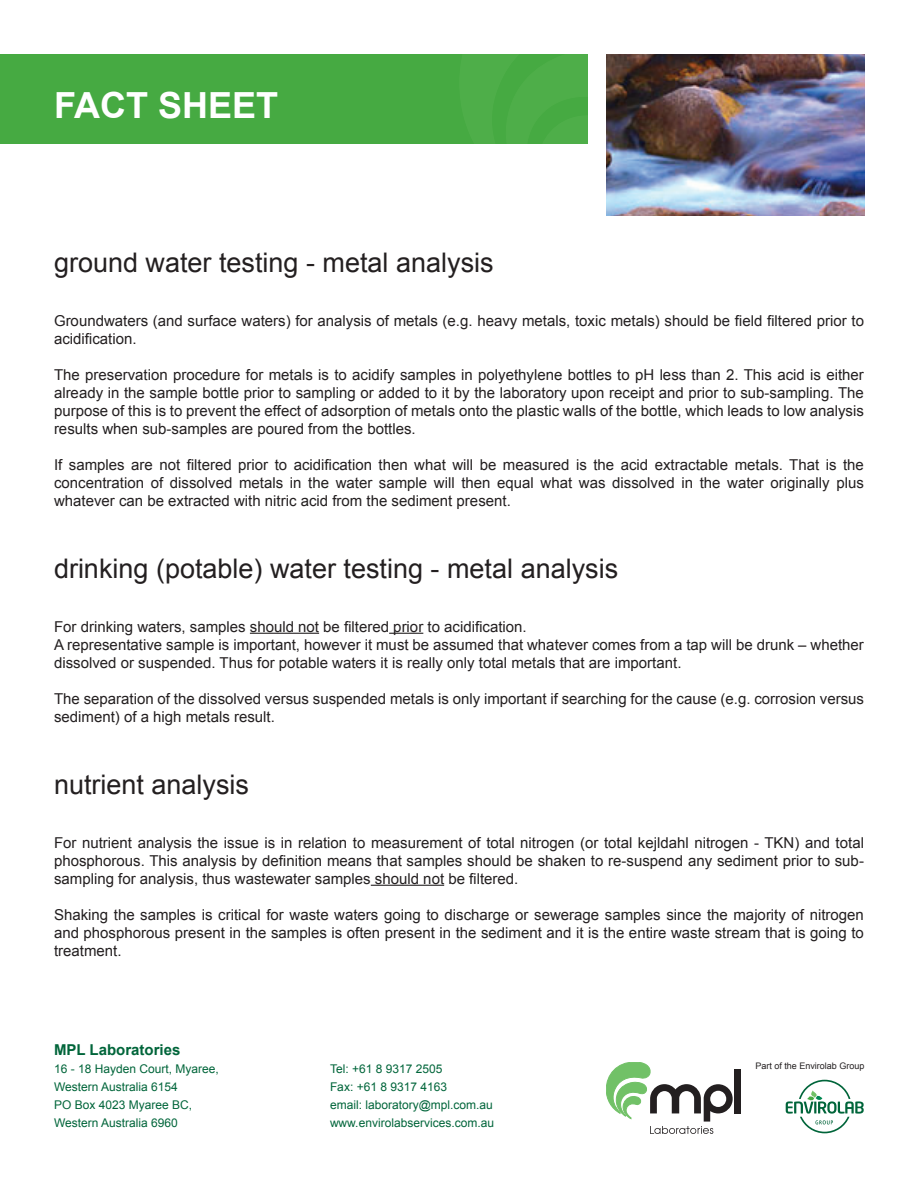
<style>
.page{position:relative;width:918px;height:1188px;background:#fff}
.page>*{position:absolute;margin:0;border:0;box-sizing:border-box;transform-origin:0 0}
.t1{font:700 36px "Arial";color:#fff}
.t2{font:27px "Arial";color:#231f20}
.t3{font:15px/18px "Arial";color:#231f20;text-align:justify}
.t4{font:700 15px "Arial";color:#00653a}
.t5{font:12px/18px "Arial";color:#00653a}
.t6{font:9px "Arial";color:#231f20}
</style>
<div class="page">
<div style="left:1px;top:54px;width:587px;height:90px;background:#46aa42"></div>
<svg style="left:786px;top:1080px;width:78px;height:53px"></svg>
<div style="left:735px;top:1069px;width:6px;height:44px;background:#231f20"></div>
<svg style="left:606px;top:1062px;width:127px;height:72px"></svg>
<hr style="left:250px;top:633px;width:69px;height:1px;background:#231f20">
<hr style="left:389px;top:633px;width:34px;height:1px;background:#231f20">
<hr style="left:371px;top:885px;width:73px;height:1px;background:#231f20">
<img style="left:606px;top:54px;width:258px;height:162px">
<h1 class="t1" style="left:54px;top:81px;width:226px">FACT SHEET</h1>
<h2 class="t2" style="left:54px;top:244px;width:441px">ground water testing - metal analysis</h2>
<p class="t3" style="left:54px;top:312px;width:812px">Groundwaters (and surface waters) for analysis of metals (e.g. heavy metals, toxic metals) should be field filtered prior to acidification.</p>
<p class="t3" style="left:54px;top:366px;width:811px">The preservation procedure for metals is to acidify samples in polyethylene bottles to pH less than 2. This acid is either already in the sample bottle prior to sampling or added to it by the laboratory upon receipt and prior to sub-sampling. The purpose of this is to prevent the effect of adsorption of metals onto the plastic walls of the bottle, which leads to low analysis results when sub-samples are poured from the bottles.</p>
<p class="t3" style="left:54px;top:456px;width:811px">If samples are not filtered prior to acidification then what will be measured is the acid extractable metals. That is the concentration of dissolved metals in the water sample will then equal what was dissolved in the water originally plus whatever can be extracted with nitric acid from the sediment present.</p>
<h2 class="t2" style="left:54px;top:550px;width:566px">drinking (potable) water testing - metal analysis</h2>
<p class="t3" style="left:54px;top:618px;width:811px;text-align:left">For drinking waters, samples should not be filtered prior to acidification.<br>A representative sample is important, however it must be assumed that whatever comes from a tap will be drunk – whether dissolved or suspended. Thus for potable waters it is really only total metals that are important.</p>
<p class="t3" style="left:54px;top:690px;width:812px">The separation of the dissolved versus suspended metals is only important if searching for the cause (e.g. corrosion versus sediment) of a high metals result.</p>
<h2 class="t2" style="left:54px;top:766px;width:197px">nutrient analysis</h2>
<p class="t3" style="left:54px;top:834px;width:812px">For nutrient analysis the issue is in relation to measurement of total nitrogen (or total kejldahl nitrogen - TKN) and total phosphorous. This analysis by definition means that samples should be shaken to re-suspend any sediment prior to sub&shy;sampling for analysis, thus wastewater samples should not be filtered.</p>
<p class="t3" style="left:54px;top:906px;width:811px">Shaking the samples is critical for waste waters going to discharge or sewerage samples since the majority of nitrogen and phosphorous present in the samples is often present in the sediment and it is the entire waste stream that is going to treatment.</p>
<p class="t4" style="left:54px;top:1040px;width:128px">MPL Laboratories</p>
<p class="t5" style="left:54px;top:1060px;width:166px">16 - 18 Hayden Court, Myaree,<br>Western Australia 6154<br>PO Box 4023 Myaree BC,<br>Western Australia 6960</p>
<p class="t5" style="left:330px;top:1060px;width:166px">Tel: +61 8 9317 2505<br>Fax: +61 8 9317 4163<br>email: laboratory@mpl.com.au www.envirolabservices.com.au</p>
<p class="t6" style="left:755px;top:1059px;width:111px">Part of the Envirolab Group</p>
</div>
